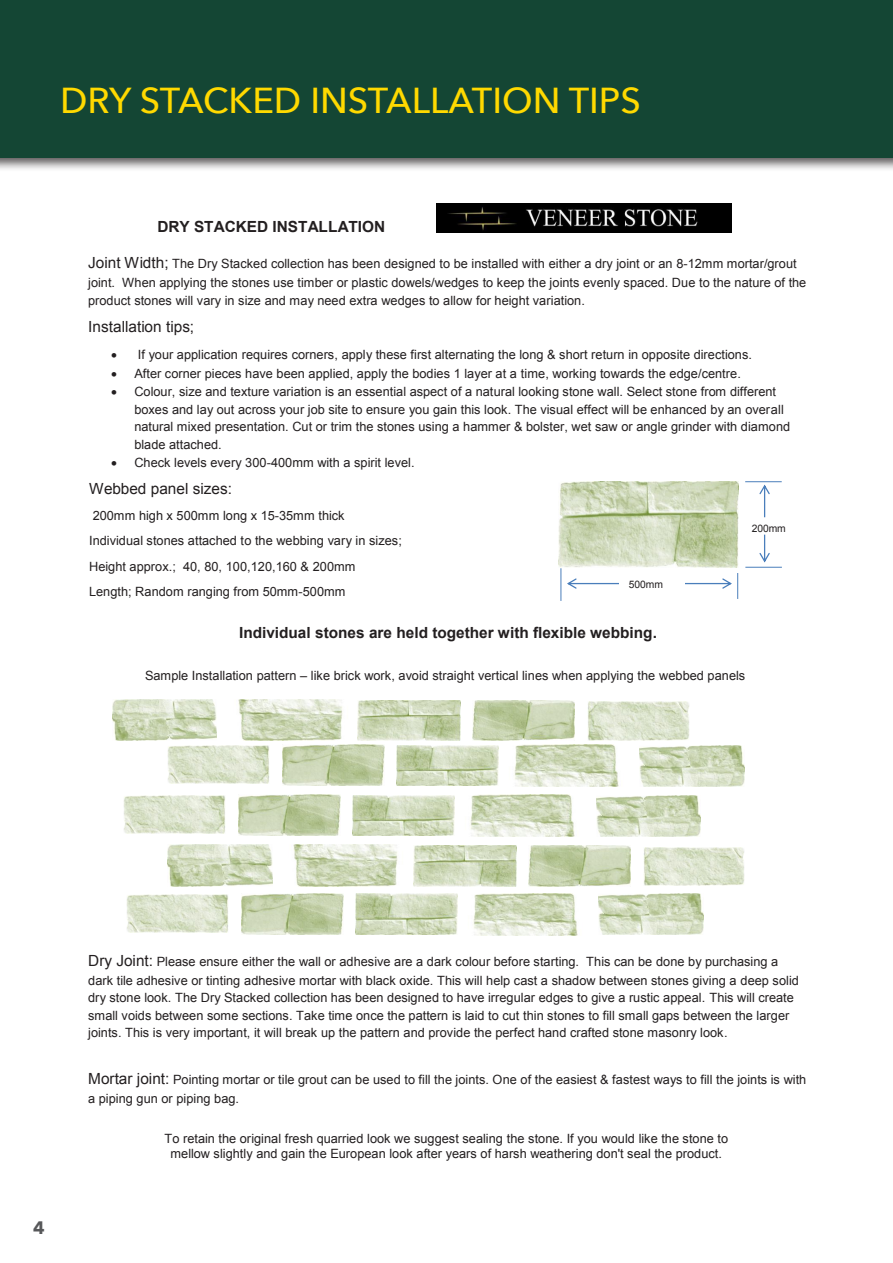
<style>
.page{position:relative;width:893px;height:1263px;background:#fff}
.page>*{position:absolute;margin:0;border:0;box-sizing:border-box;transform-origin:0 0}
.t1{font:500 36px "Avenir Next";color:#ffd900}
.t2{font:700 18px "Avenir Next";color:#57585a}
.t3{font:700 15.3px "Arial";color:#231f20}
.t4{font:15.3px "Arial";color:#231f20}
.t5{font:12.75px/17.4px "Arial";color:#231f20}
.t6{font:10.35px "Arial";letter-spacing:-.005em;color:#231f20}
.s1{font-size:15.3px}
.s2{font-style:inherit}
</style>
<div class="page">
<div style="left:0;top:0;width:893px;height:172px;background:#231f20;opacity:.75"></div>
<div style="left:0;top:0;width:893px;height:158px;background:#144634"></div>
<img style="left:437px;top:203px;width:295px;height:29px">
<img style="left:558px;top:482px;width:181px;height:85px">
<img style="left:596px;top:795px;width:105px;height:41px">
<img style="left:470px;top:795px;width:105px;height:41px">
<img style="left:353px;top:795px;width:102px;height:40px">
<img style="left:238px;top:795px;width:103px;height:40px">
<img style="left:124px;top:795px;width:101px;height:39px">
<img style="left:168px;top:845px;width:105px;height:41px">
<img style="left:293px;top:845px;width:105px;height:41px">
<img style="left:414px;top:846px;width:102px;height:40px">
<img style="left:528px;top:846px;width:102px;height:40px">
<img style="left:643px;top:847px;width:102px;height:39px">
<svg style="left:567px;top:578px;width:52px;height:11px"></svg>
<svg style="left:759px;top:535px;width:11px;height:27px"></svg>
<svg style="left:759px;top:485px;width:11px;height:32px"></svg>
<hr style="left:745px;top:481px;width:37px;height:1px;background:#4a7ebb">
<hr style="left:745px;top:567px;width:37px;height:1px;background:#4a7ebb">
<hr style="left:560px;top:568px;width:1px;height:33px;background:#4a7ebb">
<svg style="left:685px;top:573px;width:53px;height:26px"></svg>
<img style="left:112px;top:699px;width:105px;height:41px">
<img style="left:238px;top:699px;width:105px;height:42px">
<img style="left:358px;top:700px;width:102px;height:40px">
<img style="left:472px;top:700px;width:103px;height:41px">
<img style="left:588px;top:702px;width:101px;height:38px">
<img style="left:599px;top:894px;width:105px;height:41px">
<img style="left:473px;top:893px;width:105px;height:42px">
<img style="left:355px;top:894px;width:103px;height:40px">
<img style="left:241px;top:893px;width:102px;height:41px">
<img style="left:126px;top:894px;width:102px;height:38px">
<img style="left:640px;top:745px;width:105px;height:41px">
<img style="left:514px;top:745px;width:105px;height:41px">
<img style="left:396px;top:745px;width:103px;height:40px">
<img style="left:282px;top:745px;width:102px;height:40px">
<img style="left:167px;top:745px;width:102px;height:39px">
<p class="t1" style="left:60px;top:69px;width:582px">DRY STACKED INSTALLATION TIPS</p>
<p class="t3" style="left:157px;top:216px;width:229px">DRY STACKED INSTALLATION</p>
<p class="t5" style="left:88px;top:255px;width:720px;line-height:18.8px"><span class="s1">Joint Width;</span> The Dry Stacked collection has been designed to be installed with either a dry joint or an 8-12mm mortar/grout joint. When applying the stones use timber or plastic dowels/wedges to keep the joints evenly spaced. Due to the nature of the</p>
<p class="t5" style="left:88px;top:292px;width:498px">product stones will vary in size and may need extra wedges to allow for height variation.</p>
<p class="t4" style="left:88px;top:317px;width:107px">Installation tips;</p>
<p class="t5" style="left:111px;top:346px;width:642px">• If your application requires corners, apply these first alternating the long &amp; short return in opposite directions.</p>
<p class="t5" style="left:111px;top:365px;width:631px">• After corner pieces have been applied, apply the bodies 1 layer at a time, working towards the edge/centre.</p>
<p class="t5" style="left:134px;top:383px;width:657px;text-indent:-23px">• Colour, size and texture variation is an essential aspect of a natural looking stone wall. Select stone from different boxes and lay out across your job site to ensure you gain this look. The visual effect will be enhanced by an overall natural mixed presentation. Cut or trim the stones using a hammer &amp; bolster, wet saw or angle grinder with diamond blade attached.</p>
<p class="t5" style="left:111px;top:454px;width:305px">• Check levels every 300-400mm with a spirit level.</p>
<p class="t4" style="left:89px;top:478px;width:144px">Webbed panel sizes:</p>
<p class="t5" style="left:89px;top:503px;width:314px;line-height:25.2px">200mm high x 500mm long x 15-35mm thick<br>Individual stones attached to the webbing vary in sizes; Height approx.; 40, 80, 100,120,160 &amp; 200mm<br>Length; Random ranging from 50mm-500mm</p>
<p class="t6" style="left:752px;top:522px;width:36px">200mm</p>
<p class="t6" style="left:629px;top:577px;width:36px">500mm</p>
<p class="t3" style="left:239px;top:623px;width:419px">Individual stones are held together with flexible webbing.</p>
<p class="t5" style="left:145px;top:667px;width:602px">Sample Installation pattern <span class="s2">–</span> like brick work, avoid straight vertical lines when applying the webbed panels</p>
<p class="t2" style="left:33px;top:1212px;width:13px">4</p>
<p class="t5" style="left:88px;top:952px;width:712px;line-height:18.8px"><span class="s1">Dry Joint:</span> Please ensure either the wall or adhesive are a dark colour before starting. This can be done by purchasing a dark tile adhesive or tinting adhesive mortar with black oxide. This will help cast a shadow between stones giving a deep solid</p>
<p class="t5" style="left:88px;top:989px;width:707px">dry stone look. The Dry Stacked collection has been designed to have irregular edges to give a rustic appeal. This will create small voids between some sections. Take time once the pattern is laid to cut thin stones to fill small gaps between the larger joints. This is very important, it will break up the pattern and provide the perfect hand crafted stone masonry look.</p>
<p class="t5" style="left:88px;top:1071px;width:720px"><span class="s1">Mortar joint:</span> Pointing mortar or tile grout can be used to fill the joints. One of the easiest &amp; fastest ways to fill the joints is with</p>
<p class="t5" style="left:165px;top:1132px;width:565px;line-height:14.7px;text-align:center">To retain the original fresh quarried look we suggest sealing the stone. If you would like the stone to mellow slightly and gain the European look after years of harsh weathering don't seal the product.</p>
</div>
